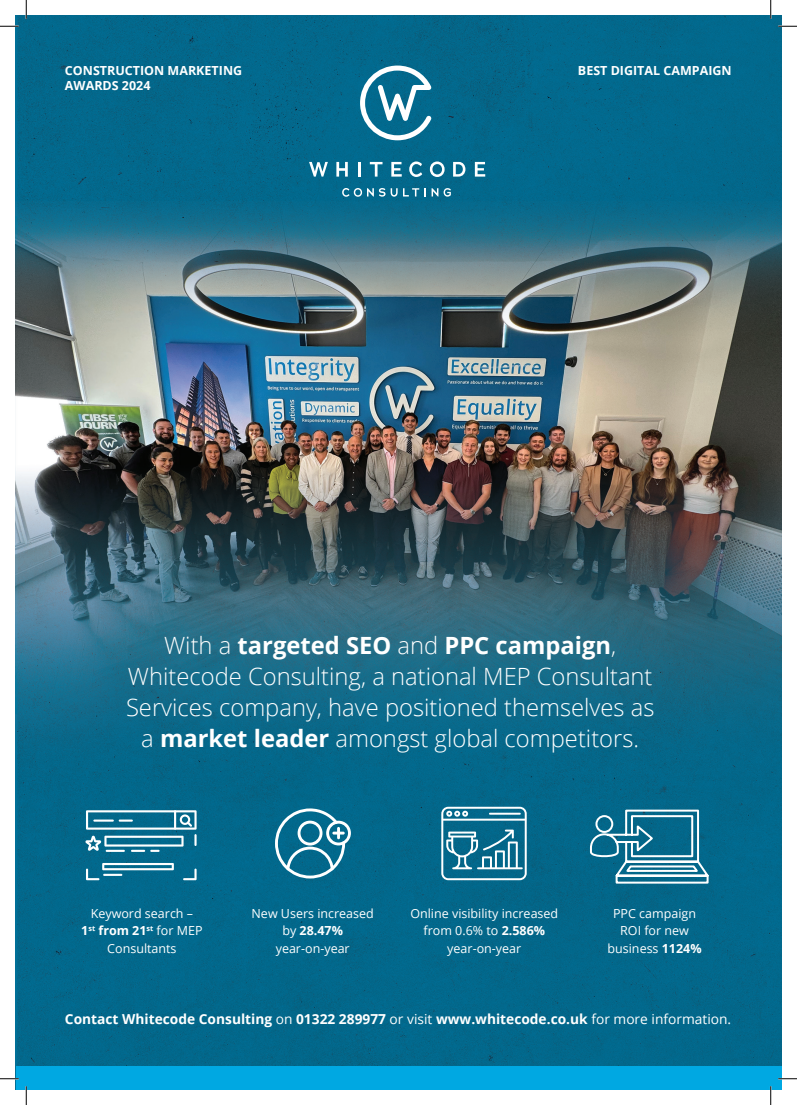
<style>
.page{position:relative;width:797px;height:1105px;background:#fff}
.page>*{position:absolute;margin:0;border:0;box-sizing:border-box;transform-origin:0 0}
.t1{font:300 23.75px/31.2px "Open Sans";color:#fff;text-align:center}
.t2{font:700 13.75px "Open Sans";color:#fff}
.t3{font:12.5px/17.5px "Open Sans";color:#fff;text-align:center}
.t4{font:700 12.5px/15px "Open Sans";color:#fff}
.s1{font-weight:700}
.s2{font-weight:400}
</style>
<div class="page">
<img style="left:16px;top:16px;width:765px;height:1050px">
<svg style="left:309px;top:162px;width:19px;height:15px"></svg>
<svg style="left:336px;top:162px;width:12px;height:15px"></svg>
<svg style="left:358px;top:162px;width:2px;height:15px"></svg>
<svg style="left:370px;top:162px;width:12px;height:15px"></svg>
<svg style="left:391px;top:162px;width:11px;height:15px"></svg>
<svg style="left:409px;top:161px;width:13px;height:16px"></svg>
<svg style="left:430px;top:161px;width:14px;height:16px"></svg>
<svg style="left:453px;top:162px;width:12px;height:15px"></svg>
<svg style="left:475px;top:162px;width:10px;height:15px"></svg>
<svg style="left:360px;top:66px;width:71px;height:74px"></svg>
<svg style="left:342px;top:188px;width:55px;height:9px"></svg>
<svg style="left:403px;top:188px;width:48px;height:9px"></svg>
<div style="left:16px;top:1066px;width:765px;height:23px;background:#00a8e2"></div>
<svg style="left:441px;top:807px;width:85px;height:73px;background:#448ea7"></svg>
<svg style="left:275px;top:808px;width:76px;height:70px"></svg>
<svg style="left:86px;top:863px;width:88px;height:17px"></svg>
<svg style="left:183px;top:868px;width:13px;height:12px"></svg>
<svg style="left:85px;top:810px;width:111px;height:42px;background:#4690aa"></svg>
<svg style="left:589px;top:809px;width:122px;height:76px;background:#3d89a4"></svg>
<svg style="left:0;top:25px;width:19px;height:2px"></svg>
<svg style="left:778px;top:25px;width:19px;height:2px"></svg>
<svg style="left:0;top:1078px;width:19px;height:1px"></svg>
<svg style="left:778px;top:1078px;width:19px;height:1px"></svg>
<svg style="left:25px;top:0;width:2px;height:19px"></svg>
<svg style="left:25px;top:1086px;width:2px;height:19px"></svg>
<svg style="left:770px;top:0;width:1px;height:19px"></svg>
<svg style="left:770px;top:1086px;width:1px;height:19px"></svg>
<p class="t4" style="left:65px;top:62px;width:179px">CONSTRUCTION MARKETING<br>AWARDS 2024</p>
<p class="t4" style="left:578px;top:62px;width:155px">BEST DIGITAL CAMPAIGN</p>
<p class="t1" style="left:126px;top:629px;width:530px">With a <span class="s1">targeted SEO</span> and <span class="s1">PPC campaign</span>, Whitecode Consulting, a national MEP Consultant Services company, have positioned themselves as a <span class="s1">market leader</span> amongst global competitors.</p>
<p class="t3" style="left:81px;top:904px;width:123px">Keyword search –<br><span class="s1">1</span><sup>st</sup> <span class="s1">from 21</span><sup>st</sup> for MEP<br>Consultants</p>
<p class="t3" style="left:607px;top:904px;width:96px">PPC campaign<br>ROI for new business <span class="s1">1124%</span></p>
<p class="t3" style="left:251px;top:904px;width:124px">New Users increased by <span class="s1">28.47% </span>year-on-year</p>
<p class="t3" style="left:410px;top:904px;width:149px">Online visibility increased from 0.6% to <span class="s1">2.586% </span>year-on-year</p>
<p class="t2" style="left:65px;top:1009px;width:667px">Contact Whitecode Consulting <span class="s2">on</span> 01322 289977 <span class="s2">or visit</span> www.whitecode.co.uk <span class="s2">for more information.</span></p>
</div>
